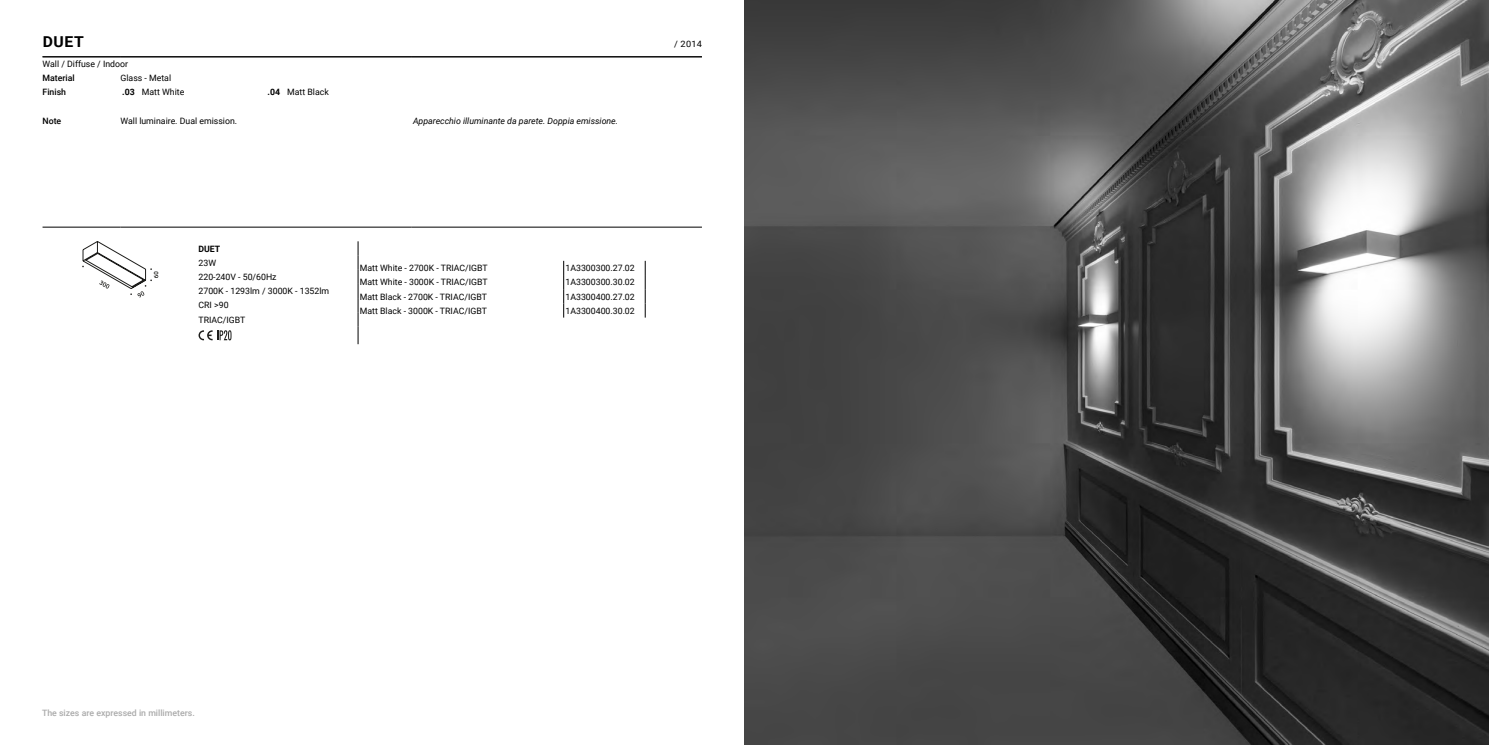
<style>
.page{position:relative;width:1489px;height:745px;background:#fff}
.page>*{position:absolute;margin:0;border:0;box-sizing:border-box;transform-origin:0 0}
.PRODOTTO_designer_anno{font:700 15px "Roboto";color:#000;scale:1.05 1}
.PRODOTTO_dati_tecnici{font:8.75px "Roboto";color:#000}
.PRODOTTO_codici{font:8.75px "Roboto";color:#000}
.PRODOTTO_descrizione_standard_prima_ling{font:8.75px "Roboto";color:#000}
.PRODOTTO_descrizione_standard_seconda_li{font:italic 8.75px "Roboto";color:#000}
.t1{font:500 8.75px "Roboto";color:#aaa}
.PRODOTTO_filtri{font:8.75px "Roboto";color:#000}
.PRODOTTO_descrizione_standard_prima_ling-2{font:500 8.75px "Roboto";color:#000}
.PRODOTTO_descrizione_standard_prima_ling-3{font:700 8.75px "Roboto";color:#000}
.PRODOTTO_designer_anno-2{font:8.75px "Roboto";color:#000;scale:1.05 1}
.PRODOTTO_intestazione_note{font:500 8.75px "Roboto";color:#000}
</style>
<div class="page">
<img style="left:744px;top:0;width:744px;height:744px">
<hr style="left:43px;top:56px;width:659px;height:1px;background:#000">
<hr style="left:43px;top:57px;width:77px;height:1px;background:#000">
<hr style="left:120px;top:57px;width:291px;height:1px;background:#000">
<hr style="left:411px;top:57px;width:291px;height:1px;background:#000">
<hr style="left:43px;top:227px;width:77px;height:1px;background:#000">
<hr style="left:120px;top:227px;width:291px;height:1px;background:#000">
<hr style="left:411px;top:227px;width:291px;height:1px;background:#000">
<svg style="left:82px;top:241px;width:76px;height:56px"></svg>
<svg style="left:358px;top:241px;width:1px;height:103px"></svg>
<svg style="left:198px;top:330px;width:33px;height:10px"></svg>
<svg style="left:563px;top:261px;width:1px;height:56px"></svg>
<svg style="left:645px;top:261px;width:1px;height:56px"></svg>
<p class="PRODOTTO_designer_anno" style="left:43px;top:31px;width:41px">DUET</p>
<p class="PRODOTTO_designer_anno-2" style="left:674px;top:37px;width:28px">/ 2014</p>
<p class="PRODOTTO_filtri" style="left:43px;top:58px;width:87px">Wall / Diffuse / Indoor</p>
<p class="PRODOTTO_descrizione_standard_prima_ling-2" style="left:43px;top:72px;width:34px">Material</p>
<p class="PRODOTTO_descrizione_standard_prima_ling" style="left:120px;top:72px;width:52px">Glass - Metal</p>
<p class="PRODOTTO_descrizione_standard_prima_ling-2" style="left:43px;top:86px;width:25px">Finish</p>
<p class="PRODOTTO_descrizione_standard_prima_ling-3" style="left:122px;top:86px;width:14px">.03</p>
<p class="PRODOTTO_descrizione_standard_prima_ling" style="left:142px;top:86px;width:44px">Matt White</p>
<p class="PRODOTTO_descrizione_standard_prima_ling-3" style="left:268px;top:86px;width:14px">.04</p>
<p class="PRODOTTO_descrizione_standard_prima_ling" style="left:287px;top:86px;width:43px">Matt Black</p>
<p class="PRODOTTO_intestazione_note" style="left:43px;top:114px;width:20px">Note</p>
<p class="PRODOTTO_descrizione_standard_prima_ling" style="left:120px;top:114px;width:118px">Wall luminaire. Dual emission.</p>
<p class="PRODOTTO_descrizione_standard_seconda_li" style="left:413px;top:115px;width:207px">Apparecchio illuminante da parete. Doppia emissione.</p>
<p class="PRODOTTO_descrizione_standard_prima_ling-3" style="left:198px;top:242px;width:23px">DUET</p>
<p class="PRODOTTO_dati_tecnici" style="left:198px;top:256px;width:19px">23W</p>
<p class="PRODOTTO_dati_tecnici" style="left:198px;top:271px;width:80px">220-240V - 50/60Hz</p>
<p class="PRODOTTO_dati_tecnici" style="left:198px;top:285px;width:132px">2700K - 1293lm / 3000K - 1352lm</p>
<p class="PRODOTTO_dati_tecnici" style="left:198px;top:299px;width:32px">CRI &gt;90</p>
<p class="PRODOTTO_dati_tecnici" style="left:198px;top:313px;width:48px">TRIAC/IGBT</p>
<p class="PRODOTTO_dati_tecnici" style="left:360px;top:262px;width:129px">Matt White - 2700K - TRIAC/IGBT</p>
<p class="PRODOTTO_codici" style="left:565px;top:262px;width:71px">1A3300300.27.02</p>
<p class="PRODOTTO_dati_tecnici" style="left:360px;top:276px;width:129px">Matt White - 3000K - TRIAC/IGBT</p>
<p class="PRODOTTO_codici" style="left:565px;top:276px;width:71px">1A3300300.30.02</p>
<p class="PRODOTTO_dati_tecnici" style="left:360px;top:290px;width:129px">Matt Black - 2700K - TRIAC/IGBT</p>
<p class="PRODOTTO_codici" style="left:565px;top:290px;width:71px">1A3300400.27.02</p>
<p class="PRODOTTO_dati_tecnici" style="left:360px;top:304px;width:129px">Matt Black - 3000K - TRIAC/IGBT</p>
<p class="PRODOTTO_codici" style="left:565px;top:304px;width:71px">1A3300400.30.02</p>
<p class="t1" style="left:42px;top:706px;width:154px">The sizes are expressed in millimeters.</p>
</div>
